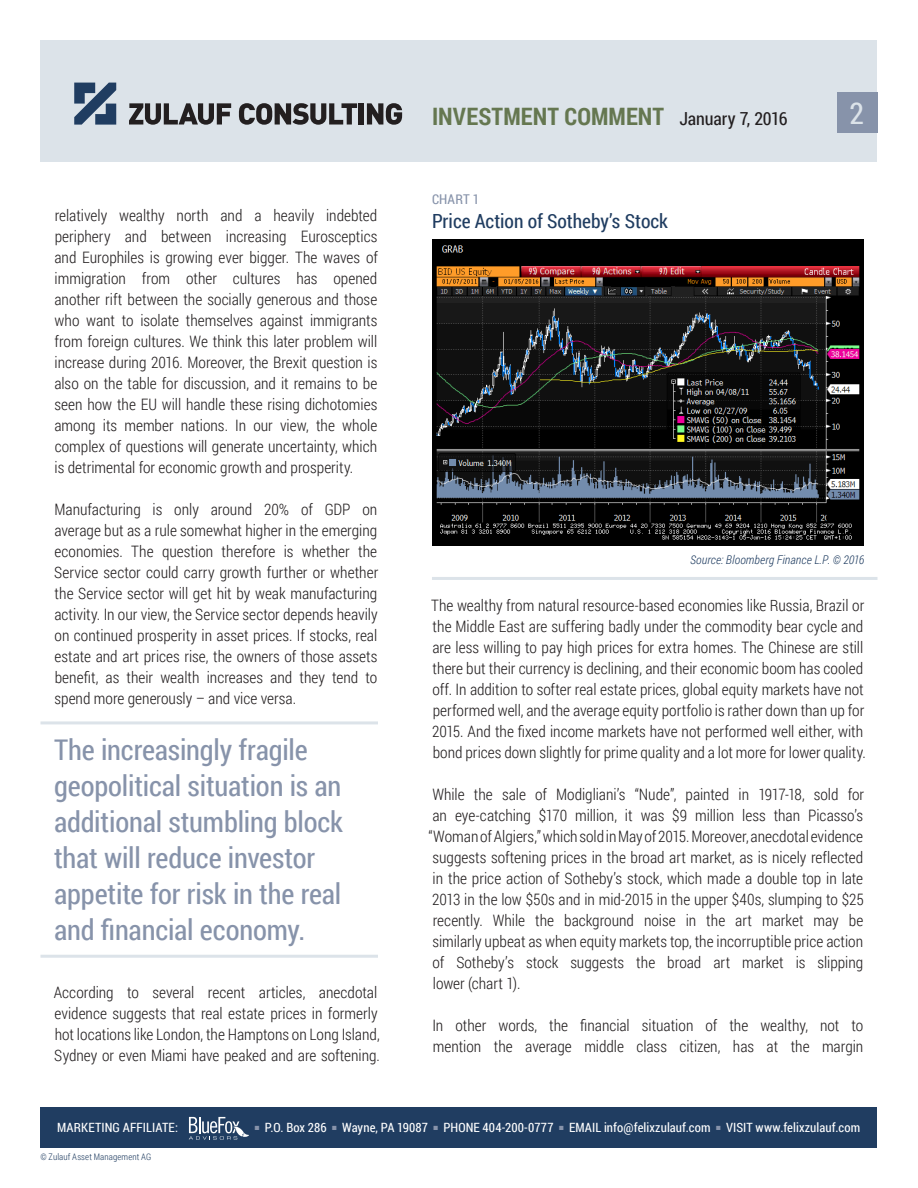
<style>
.page{position:relative;width:918px;height:1188px;background:#fff}
.page>*{position:absolute;margin:0;border:0;box-sizing:border-box;transform-origin:0 0}
.t1{font:30px "Roboto Condensed";color:#dce3e9}
.t2{font:28.5px/36px "Roboto Condensed";letter-spacing:-.005em;color:#8793aa}
.t3{font:700 24px "Roboto Condensed";letter-spacing:.005em;color:#657750}
.t4{font:19.5px "Roboto Condensed";letter-spacing:-.005em;color:#203d61}
.t5{font:300 15.75px/21px "Roboto Condensed";color:#231f20;text-align:justify}
.t6{font:13.5px "Roboto Condensed";letter-spacing:.01em;color:#8793aa}
.t7{font:12.75px "Roboto Condensed";letter-spacing:.01em;color:#fff}
.t8{font:italic 300 12px "Roboto Condensed";letter-spacing:.01em;color:#203d61}
.t9{font:300 9px "Roboto Condensed";letter-spacing:.015em;color:#203d61}
.s1{font-weight:400;font-size:18px;color:#231f20}
</style>
<div class="page">
<div style="left:40px;top:40px;width:838px;height:122px;background:#dce3e9"></div>
<div style="left:837px;top:92px;width:41px;height:41px;background:#8793aa"></div>
<svg style="left:74px;top:83px;width:42px;height:42px"></svg>
<svg style="left:129px;top:103px;width:102px;height:22px"></svg>
<svg style="left:239px;top:103px;width:118px;height:22px"></svg>
<div style="left:359px;top:103px;width:5px;height:22px;background:#231f20"></div>
<svg style="left:367px;top:103px;width:35px;height:22px"></svg>
<div style="left:40px;top:1107px;width:838px;height:41px;background:#203d61"></div>
<svg style="left:189px;top:1117px;width:60px;height:23px"></svg>
<hr style="left:432px;top:577px;width:445px;height:3px;background:#dce3e9">
<img style="left:432px;top:239px;width:431px;height:306px">
<hr style="left:40px;top:721px;width:338px;height:3px;background:#dce3e9">
<hr style="left:40px;top:955px;width:338px;height:3px;background:#dce3e9">
<p class="t5" style="left:54px;top:204px;width:325px">relatively wealthy north and a heavily indebted periphery and between increasing Eurosceptics and Europhiles is growing ever bigger. The waves of immigration from other cultures has opened another rift between the socially generous and those who want to isolate themselves against immigrants from foreign cultures. We think this later problem will increase during 2016. Moreover, the Brexit question is also on the table for discussion, and it remains to be seen how the EU will handle these rising dichotomies among its member nations. In our view, the whole complex of questions will generate uncertainty, which is detrimental for economic growth and prosperity.</p>
<p class="t5" style="left:54px;top:498px;width:325px">Manufacturing is only around 20% of GDP on average but as a rule somewhat higher in the emerging economies. The question therefore is whether the Service sector could carry growth further or whether the Service sector will get hit by weak manufacturing activity. In our view, the Service sector depends heavily on continued prosperity in asset prices. If stocks, real estate and art prices rise, the owners of those assets benefit, as their wealth increases and they tend to spend more generously – and vice versa.</p>
<p class="t2" style="left:54px;top:731px;width:291px">The increasingly fragile geopolitical situation is an additional stumbling block that will reduce investor appetite for risk in the real and financial economy.</p>
<p class="t5" style="left:54px;top:981px;width:328px;text-align:left">According to several recent articles, anecdotal evidence suggests that real estate prices in formerly hot locations like London, the Hamptons on Long Island, Sydney or even Miami have peaked and are softening.</p>
<h3 class="t3" style="left:432px;top:99px;width:357px">INVESTMENT COMMENT <span class="s1">January 7, 2016</span></h3>
<p class="t1" style="left:850px;top:92px;width:16px">2</p>
<p class="t6" style="left:432px;top:190px;width:49px">CHART 1</p>
<p class="t4" style="left:432px;top:207px;width:237px">Price Action of Sotheby’s Stock</p>
<p class="t8" style="left:690px;top:552px;width:176px">Source: Bloomberg Finance L.P. © 2016</p>
<p class="t5" style="left:431px;top:594px;width:436px;text-align:left">The wealthy from natural resource-based economies like Russia, Brazil or the Middle East are suffering badly under the commodity bear cycle and are less willing to pay high prices for extra homes. The Chinese are still there but their currency is declining, and their economic boom has cooled off. In addition to softer real estate prices, global equity markets have not performed well, and the average equity portfolio is rather down than up for 2015. And the fixed income markets have not performed well either, with bond prices down slightly for prime quality and a lot more for lower quality.</p>
<p class="t5" style="left:429px;top:783px;width:437px">While the sale of Modigliani’s “Nude”, painted in 1917-18, sold for an eye-catching $170 million, it was $9 million less than Picasso’s “Woman of Algiers,” which sold in May of 2015. Moreover, anecdotal evidence suggests softening prices in the broad art market, as is nicely reflected in the price action of Sotheby’s stock, which made a double top in late 2013 in the low $50s and in mid-2015 in the upper $40s, slumping to $25 recently. While the background noise in the art market may be similarly upbeat as when equity markets top, the incorruptible price action of Sotheby’s stock suggests the broad art market is slipping lower (chart 1).</p>
<p class="t5" style="left:432px;top:1014px;width:432px">In other words, the financial situation of the wealthy, not to mention the average middle class citizen, has at the margin</p>
<p class="t7" style="left:57px;top:1119px;width:123px">MARKETING AFFILIATE:</p>
<p class="t7" style="left:255px;top:1119px;width:607px"><sup>■</sup> P.O. Box 286 <sup>■</sup> Wayne, PA 19087 <sup>■</sup> PHONE 404-200-0777 <sup>■</sup> EMAIL info@felixzulauf.com <sup>■</sup> VISIT www.felixzulauf.com</p>
<p class="t9" style="left:40px;top:1150px;width:112px">© Zulauf Asset Management AG</p>
</div>
